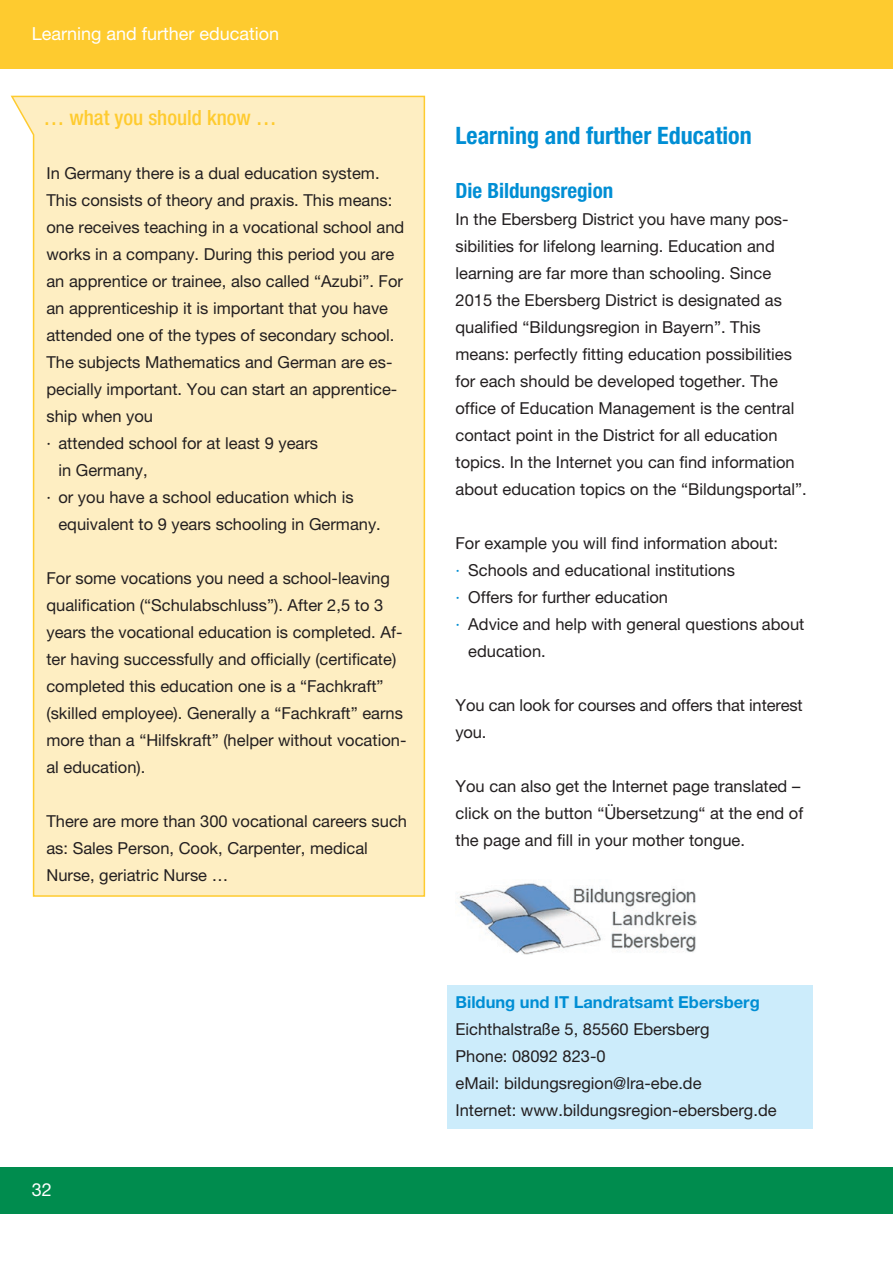
<style>
.page{position:relative;width:893px;height:1263px;background:#fff}
.page>*{position:absolute;margin:0;border:0;box-sizing:border-box;transform-origin:0 0}
.t1{font:700 condensed 24px "Helvetica Neue LT Pro";color:#008ed4}
.t2{font:500 condensed 21px "Helvetica Neue LT Pro";color:#fecb2f}
.t3{font:700 condensed 21px "Helvetica Neue LT Pro";color:#008ed4}
.t4{font:18px "Helvetica Neue LT Pro";color:#fff}
.t5{font:16.5px/27px "Helvetica Neue LT Pro";color:#231f20}
.t6{font:700 16.5px "Helvetica Neue LT Pro";color:#008ed4}
.s1{color:#008ed4}
</style>
<div class="page">
<div style="left:0;top:0;width:893px;height:68px;background:#fecb2f"></div>
<div style="left:447px;top:985px;width:365px;height:36px;background:#ccecfb"></div>
<div style="left:447px;top:1012px;width:365px;height:36px;background:#ccecfb"></div>
<div style="left:447px;top:1039px;width:365px;height:36px;background:#ccecfb"></div>
<div style="left:447px;top:1066px;width:365px;height:36px;background:#ccecfb"></div>
<div style="left:447px;top:1093px;width:365px;height:36px;background:#ccecfb"></div>
<img style="left:459px;top:883px;width:237px;height:71px">
<div style="left:10px;top:95px;width:416px;height:802px;background:#feeec2"></div>
<div style="left:0;top:1167px;width:893px;height:47px;background:#008c4e"></div>
<p class="t4" style="left:32px;top:23px;width:249px">Learning and further education</p>
<p class="t2" style="left:43px;top:105px;width:235px">… what you should know …</p>
<p class="t5" style="left:46px;top:159px;width:335px">In Germany there is a dual education system.</p>
<p class="t5" style="left:46px;top:186px;width:347px">This consists of theory and praxis. This means:</p>
<p class="t5" style="left:46px;top:213px;width:359px">one receives teaching in a vocational school and</p>
<p class="t5" style="left:46px;top:240px;width:349px">works in a company. During this period you are</p>
<p class="t5" style="left:46px;top:267px;width:358px">an apprentice or trainee, also called “Azubi”. For</p>
<p class="t5" style="left:46px;top:294px;width:343px">an apprenticeship it is important that you have</p>
<p class="t5" style="left:46px;top:321px;width:350px">attended one of the types of secondary school.</p>
<p class="t5" style="left:46px;top:348px;width:347px">The subjects Mathematics and German are es-</p>
<p class="t5" style="left:46px;top:375px;width:352px">pecially important. You can start an apprentice-</p>
<p class="t5" style="left:46px;top:402px;width:108px">ship when you</p>
<p class="t5" style="left:46px;top:429px;width:273px">· attended school for at least 9 years</p>
<p class="t5" style="left:58px;top:456px;width:91px">in Germany,</p>
<p class="t5" style="left:46px;top:483px;width:309px">· or you have a school education which is</p>
<p class="t5" style="left:58px;top:510px;width:324px">equivalent to 9 years schooling in Germany.</p>
<p class="t5" style="left:46px;top:564px;width:361px">For some vocations you need a school-leaving qualification (“Schulabschluss”). After 2,5 to 3 years the vocational education is completed. Af&shy;ter having successfully and officially (certificate) completed this education one is a “Fachkraft” (skilled employee). Generally a “Fachkraft” earns more than a “Hilfskraft” (helper without vocation&shy;al education).</p>
<p class="t5" style="left:46px;top:807px;width:362px">There are more than 300 vocational careers such as: Sales Person, Cook, Carpenter, medical<br>Nurse, geriatric Nurse …</p>
<p class="t4" style="left:32px;top:1179px;width:22px">32</p>
<h1 class="t1" style="left:455px;top:121px;width:298px">Learning and further Education</h1>
<p class="t3" style="left:455px;top:178px;width:159px">Die Bildungsregion</p>
<p class="t5" style="left:455px;top:205px;width:353px">In the Ebersberg District you have many pos&shy;sibilities for lifelong learning. Education and learning are far more than schooling. Since 2015 the Ebersberg District is designated as qualified “Bildungsregion in Bayern”. This means: perfectly fitting education possibilities for each should be developed together. The office of Education Management is the central contact point in the District for all education topics. In the Internet you can find information about education topics on the “Bildungsportal”.</p>
<p class="t5" style="left:455px;top:529px;width:324px">For example you will find information about:</p>
<p class="t5" style="left:455px;top:556px;width:281px"><span class="s1">·</span> Schools and educational institutions</p>
<p class="t5" style="left:455px;top:583px;width:214px"><span class="s1">·</span> Offers for further education</p>
<p class="t5" style="left:455px;top:610px;width:350px"><span class="s1">·</span> Advice and help with general questions about</p>
<p class="t5" style="left:468px;top:637px;width:79px">education.</p>
<p class="t5" style="left:455px;top:691px;width:349px">You can look for courses and offers that interest you.</p>
<p class="t5" style="left:455px;top:772px;width:349px">You can also get the Internet page translated – click on the button “Übersetzung“ at the end of the page and fill in your mother tongue.</p>
<p class="t6" style="left:455px;top:992px;width:306px">Bildung und IT Landratsamt Ebersberg</p>
<p class="t5" style="left:455px;top:1015px;width:323px">Eichthalstraße 5, 85560 Ebersberg<br>Phone: 08092 823-0<br>eMail: bildungsregion@lra-ebe.de<br>Internet: www.bildungsregion-ebersberg.de</p>
</div>
